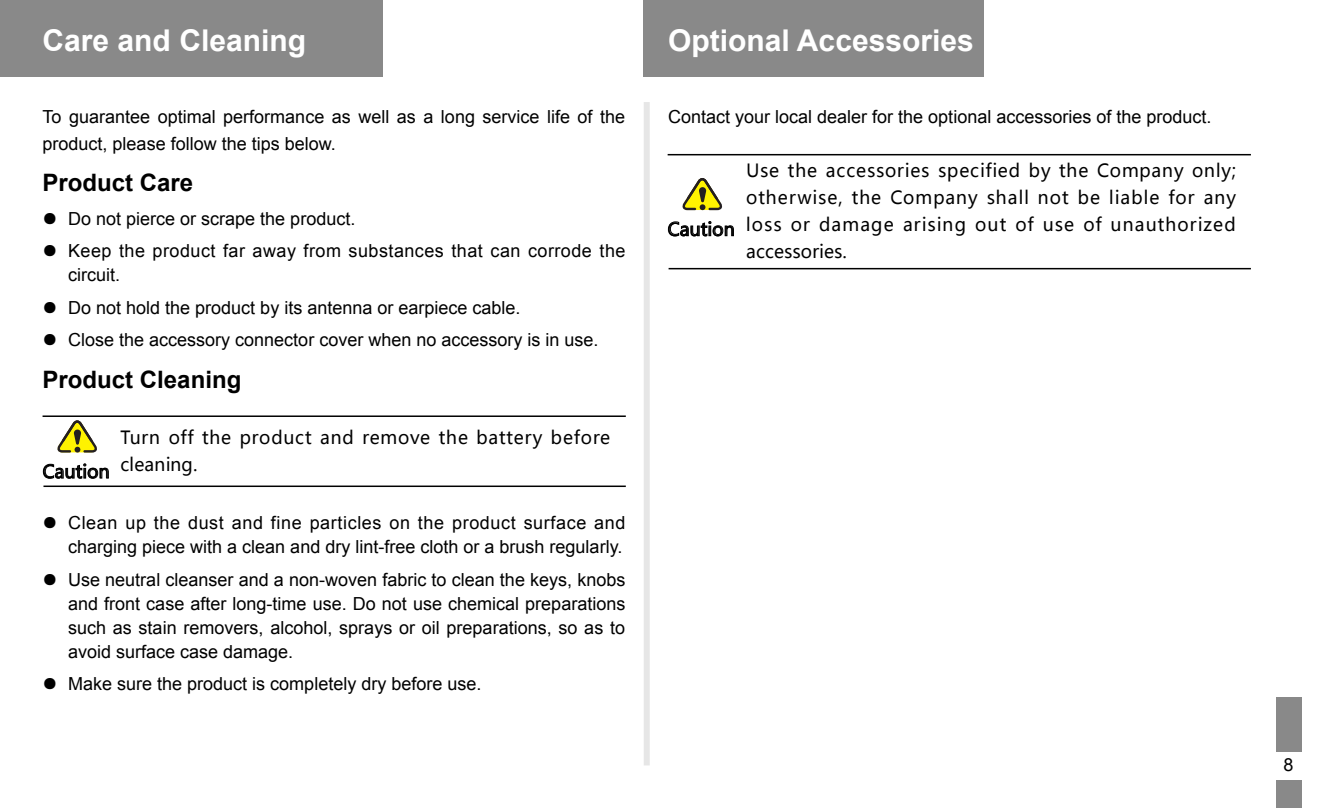
<style>
.page{position:relative;width:1319px;height:808px;background:#fff}
.page>*{position:absolute;margin:0;border:0;box-sizing:border-box;transform-origin:0 0}
.t1{font:700 30px "Arial";color:#fff}
.t2{font:700 24px "Arial";color:#000}
.t3{font:18px/24px "Arial";color:#000}
.t4{font:18px/27px "Microsoft Ya Hei";letter-spacing:.035em;color:#000}
.t5{font:18px/24px "Arial";letter-spacing:.025em;color:#000}
.t6{font:18px "Microsoft Ya Hei";color:#000}
.s1{font-family:"Sim Hei";font-size:15px}
</style>
<div class="page">
<div style="left:0;top:0;width:383px;height:77px;background:#898989"></div>
<div style="left:1276px;top:697px;width:25px;height:111px;background:#898989"></div>
<div style="left:1250px;top:752px;width:68px;height:27px;background:#fff"></div>
<div style="left:643px;top:102px;width:6px;height:663px;background:#e6e6e6"></div>
<div style="left:643px;top:0;width:340px;height:77px;background:#898989"></div>
<hr style="left:43px;top:415px;width:582px;height:2px;background:#000">
<hr style="left:43px;top:485px;width:582px;height:2px;background:#000">
<svg style="left:57px;top:420px;width:40px;height:33px"></svg>
<svg style="left:43px;top:464px;width:65px;height:14px"></svg>
<hr style="left:667px;top:154px;width:583px;height:1px;background:#000">
<hr style="left:668px;top:268px;width:582px;height:1px;background:#000">
<svg style="left:682px;top:178px;width:41px;height:32px"></svg>
<svg style="left:668px;top:221px;width:65px;height:15px"></svg>
<p class="t1" style="left:43px;top:21px;width:265px">Care and Cleaning</p>
<p class="t3" style="left:43px;top:104px;width:584px;line-height:27px">To guarantee optimal performance as well as a long service life of the product, please follow the tips below.</p>
<p class="t2" style="left:43px;top:167px;width:152px">Product Care</p>
<p class="t3" style="left:43px;top:206px;width:314px"><span class="s1">●</span> Do not pierce or scrape the product.</p>
<p class="t5" style="left:68px;top:239px;width:559px;text-indent:-26px"><span class="s1">●</span> Keep the product far away from substances that can corrode the circuit.</p>
<p class="t3" style="left:43px;top:295px;width:479px"><span class="s1">●</span> Do not hold the product by its antenna or earpiece cable.</p>
<p class="t3" style="left:43px;top:328px;width:557px"><span class="s1">●</span> Close the accessory connector cover when no accessory is in use.</p>
<p class="t2" style="left:43px;top:364px;width:200px">Product Cleaning</p>
<p class="t4" style="left:121px;top:424px;width:491px">Turn off the product and remove the battery before cleaning.</p>
<p class="t6" style="left:43px;top:459px;width:69px">Caution</p>
<p class="t3" style="left:43px;top:511px;width:584px;text-align:right"><span class="s1">●</span> Clean up the dust and fine particles on the product surface and charging piece with a clean and dry lint-free cloth or a brush regularly.</p>
<p class="t3" style="left:68px;top:568px;width:558px;text-align:justify;text-indent:-26px"><span class="s1">●</span> Use neutral cleanser and a non-woven fabric to clean the keys, knobs and front case after long-time use. Do not use chemical preparations such as stain removers, alcohol, sprays or oil preparations, so as to avoid surface case damage.</p>
<p class="t3" style="left:43px;top:672px;width:440px"><span class="s1">●</span> Make sure the product is completely dry before use.</p>
<p class="t1" style="left:668px;top:21px;width:307px">Optional Accessories</p>
<p class="t3" style="left:668px;top:105px;width:545px">Contact your local dealer for the optional accessories of the product.</p>
<p class="t4" style="left:746px;top:157px;width:491px;text-align:justify">Use the accessories specified by the Company only; otherwise, the Company shall not be liable for any loss or damage arising out of use of unauthorized accessories.</p>
<p class="t6" style="left:667px;top:217px;width:69px">Caution</p>
<p class="t3" style="left:1283px;top:753px;width:12px">8</p>
</div>
